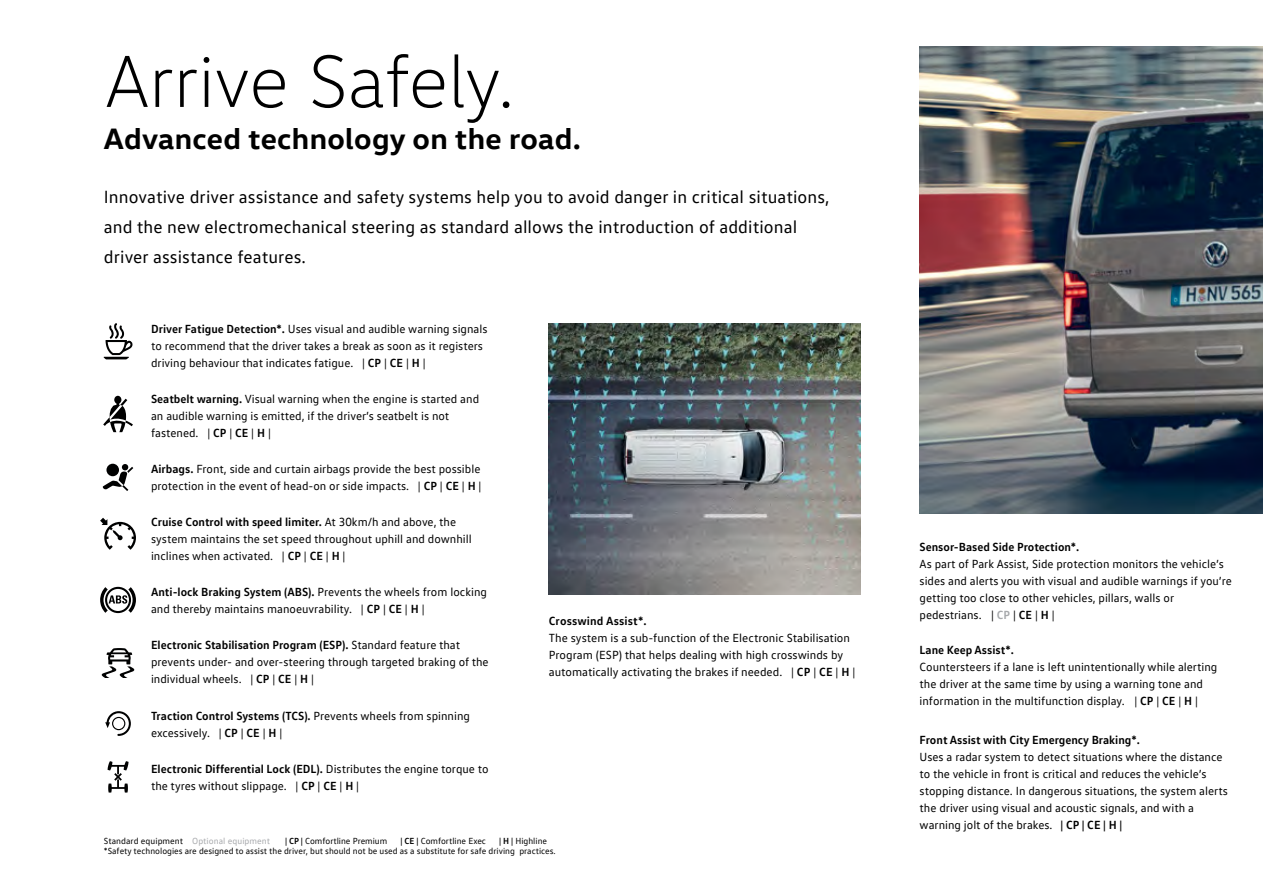
<style>
.page{position:relative;width:1263px;height:893px;background:#fff}
.page>*{position:absolute;margin:0;border:0;box-sizing:border-box;transform-origin:0 0}
.t1{font:300 75px "VW Head";color:#000}
.t2{font:700 30px "VW Head";letter-spacing:.01em;color:#000}
.t3{font:18px/30px "VW Text";letter-spacing:.005em;color:#000}
.t4{font:12px/17px "VW Text";color:#000}
.t5{font:700 12px "VW Text";color:#000}
.t6{font:9px/10.8px "VW Text";color:#000}
.s1{font-weight:700}
.s2{color:#a7a9ac}
.s3{font-weight:700;color:#a7a9ac}
</style>
<div class="page">
<img style="left:919px;top:47px;width:344px;height:466px">
<img style="left:549px;top:323px;width:312px;height:271px">
<svg style="left:103px;top:464px;width:30px;height:27px"></svg>
<svg style="left:104px;top:323px;width:28px;height:36px"></svg>
<svg style="left:100px;top:587px;width:36px;height:26px"></svg>
<svg style="left:102px;top:648px;width:32px;height:30px"></svg>
<svg style="left:105px;top:711px;width:26px;height:25px"></svg>
<svg style="left:108px;top:761px;width:21px;height:31px"></svg>
<svg style="left:100px;top:518px;width:36px;height:32px"></svg>
<svg style="left:103px;top:396px;width:30px;height:37px"></svg>
<h1 class="t1" style="left:105px;top:37px;width:411px">Arrive Safely.</h1>
<h2 class="t2" style="left:104px;top:119px;width:478px">Advanced technology on the road.</h2>
<h3 class="t3" style="left:104px;top:182px;width:727px">Innovative driver assistance and safety systems help you to avoid danger in critical situations, and the new electromechanical steering as standard allows the introduction of additional driver assistance features.</h3>
<p class="t4" style="left:151px;top:320px;width:338px"><span class="s1">Driver Fatigue Detection*.</span> Uses visual and audible warning signals to recommend that the driver takes a break as soon as it registers driving behaviour that indicates fatigue. | <span class="s1">CP</span> | <span class="s1">CE</span> | <span class="s1">H</span> |</p>
<p class="t4" style="left:151px;top:390px;width:330px"><span class="s1">Seatbelt warning.</span> Visual warning when the engine is started and an audible warning is emitted, if the driver’s seatbelt is not fastened. | <span class="s1">CP</span> | <span class="s1">CE</span> | <span class="s1">H</span> |</p>
<p class="t4" style="left:151px;top:460px;width:332px"><span class="s1">Airbags.</span> Front, side and curtain airbags provide the best possible protection in the event of head-on or side impacts. | <span class="s1">CP</span> | <span class="s1">CE</span> | <span class="s1">H</span> |</p>
<p class="t4" style="left:151px;top:513px;width:322px"><span class="s1">Cruise Control with speed limiter.</span> At 30km/h and above, the system maintains the set speed throughout uphill and downhill inclines when activated. | <span class="s1">CP</span> | <span class="s1">CE</span> | <span class="s1">H</span> |</p>
<p class="t4" style="left:151px;top:583px;width:337px"><span class="s1">Anti-lock Braking System (ABS).</span> Prevents the wheels from locking and thereby maintains manoeuvrability. | <span class="s1">CP</span> | <span class="s1">CE</span> | <span class="s1">H</span> |</p>
<p class="t4" style="left:151px;top:636px;width:339px"><span class="s1">Electronic Stabilisation Program (ESP).</span> Standard feature that prevents under- and over-steering through targeted braking of the individual wheels. | <span class="s1">CP</span> | <span class="s1">CE</span> | <span class="s1">H</span> |</p>
<p class="t4" style="left:151px;top:707px;width:320px"><span class="s1">Traction Control Systems (TCS).</span> Prevents wheels from spinning excessively. | <span class="s1">CP</span> | <span class="s1">CE</span> | <span class="s1">H</span> |</p>
<p class="t4" style="left:151px;top:760px;width:339px"><span class="s1">Electronic Differential Lock (EDL).</span> Distributes the engine torque to the tyres without slippage. | <span class="s1">CP</span> | <span class="s1">CE</span> | <span class="s1">H</span> |</p>
<p class="t5" style="left:549px;top:613px;width:99px">Crosswind Assist*.</p>
<p class="t4" style="left:549px;top:629px;width:308px">The system is a sub-function of the Electronic Stabilisation<br>Program (ESP) that helps dealing with high crosswinds by automatically activating the brakes if needed. | <span class="s1">CP</span> | <span class="s1">CE</span> | <span class="s1">H</span> |</p>
<p class="t6" style="left:104px;top:835px;width:168px">Standard equipment <span class="s2">Optional equipment</span></p>
<p class="t6" style="left:285px;top:835px;width:104px"><span class="s1">| CP |</span> Comfortline Premium</p>
<p class="t6" style="left:400px;top:835px;width:87px"><span class="s1">| CE |</span> Comfortline Exec</p>
<p class="t6" style="left:104px;top:835px;width:453px;text-indent:395px"><span class="s1">| H |</span> Highline *Safety technologies are designed to assist the driver, but should not be used as a substitute for safe driving practices.</p>
<p class="t5" style="left:919px;top:539px;width:161px">Sensor-Based Side Protection*.</p>
<p class="t4" style="left:919px;top:555px;width:314px">As part of Park Assist, Side protection monitors the vehicle’s sides and alerts you with visual and audible warnings if you’re getting too close to other vehicles, pillars, walls or pedestrians. | <span class="s3">CP</span> | <span class="s1">CE</span> | <span class="s1">H</span> |</p>
<p class="t5" style="left:919px;top:642px;width:96px">Lane Keep Assist*.</p>
<p class="t4" style="left:919px;top:658px;width:299px">Countersteers if a lane is left unintentionally while alerting the driver at the same time by using a warning tone and information in the multifunction display. | <span class="s1">CP</span> | <span class="s1">CE</span> | <span class="s1">H</span> |</p>
<p class="t5" style="left:919px;top:732px;width:222px">Front Assist with City Emergency Braking*.</p>
<p class="t4" style="left:919px;top:748px;width:310px">Uses a radar system to detect situations where the distance to the vehicle in front is critical and reduces the vehicle’s stopping distance. In dangerous situations, the system alerts the driver using visual and acoustic signals, and with a warning jolt of the brakes. <span class="s1">| CP | CE | H |</span></p>
</div>
